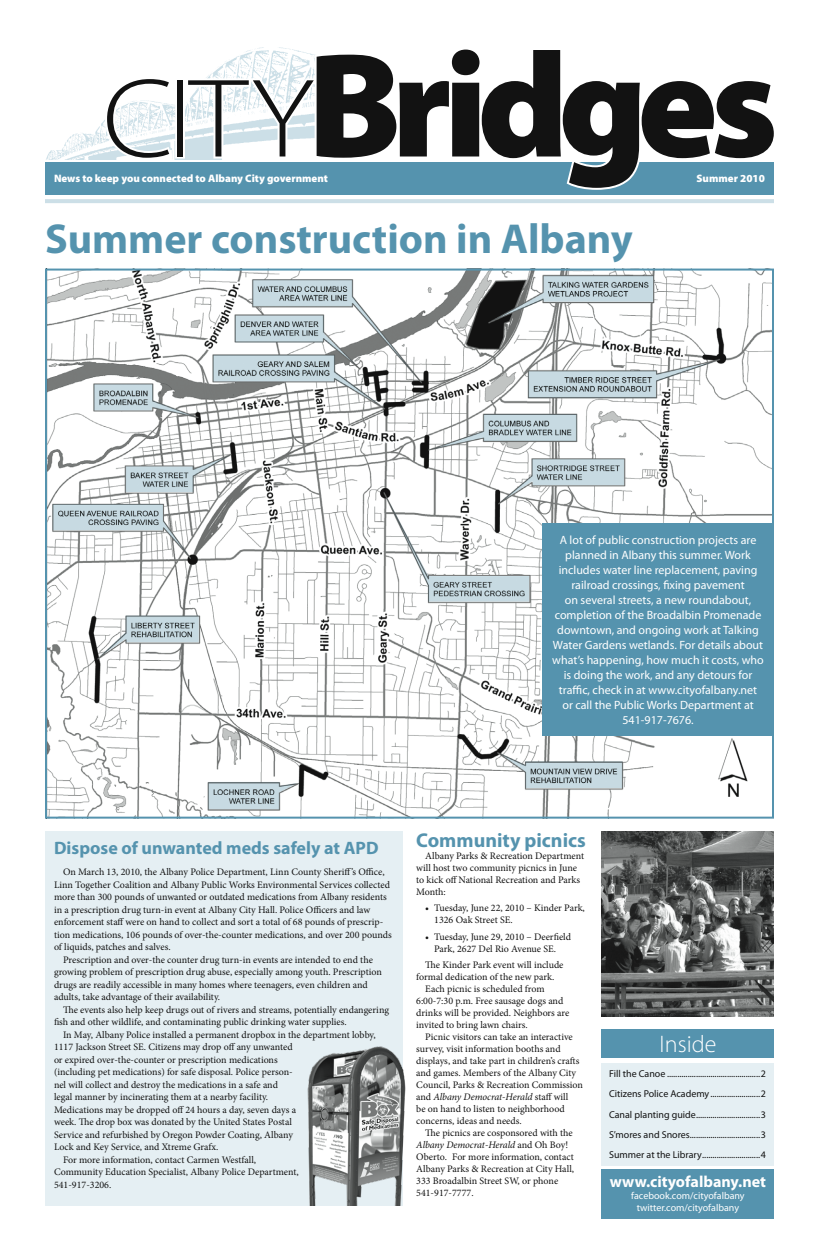
<style>
.page{position:relative;width:819px;height:1260px;background:#fff}
.page>*{position:absolute;margin:0;border:0;box-sizing:border-box;transform-origin:0 0}
.t1{font:900 150px "Myriad Pro";letter-spacing:-.07em;color:#121212}
.t2{font:700 42px "Myriad Pro";color:#5593ae}
.t3{font:300 24px "Myriad Pro";color:#fff}
.t4{font:700 20px "Myriad Pro";color:#5593ae}
.t5{font:700 18px "Myriad Pro";color:#5593ae}
.t6{font:700 16px "Myriad Pro";color:#fff}
.t7{font:12px/15px "Myriad Pro";color:#fff;text-align:center}
.t8{font:900 10.8px "Myriad Pro";color:#fff}
.t9{font:10px/12px "Minion Pro";color:#121212}
.t10{font:10px/20.3px "Myriad Pro";color:#121212;text-align:justify}
.t11{font:italic 10px "Minion Pro";letter-spacing:-.01em;color:#121212}
.t12{font:10px/12px "Myriad Pro";color:#fff;text-align:center}
.s1{font-weight:300;font-size:113px}
.s2{font-style:normal}
</style>
<div class="page">
<div style="left:45px;top:832px;width:358px;height:374px;background:#e5eff3"></div>
<div style="left:602px;top:1063px;width:172px;height:103px;background:#e5eff3"></div>
<img style="left:46px;top:105px;width:138px;height:55px">
<div style="left:45px;top:162px;width:729px;height:33px;background:#5593ae"></div>
<hr style="left:45px;top:199px;width:729px;height:4px;background:#ccdfe7">
<svg style="left:103px;top:100px;width:71px;height:60px"></svg>
<svg style="left:184px;top:47px;width:456px;height:143px"></svg>
<div style="left:602px;top:1169px;width:172px;height:50px;background:#5593ae"></div>
<div style="left:602px;top:1030px;width:172px;height:28px;background:#5593ae"></div>
<img style="left:48px;top:272px;width:723px;height:544px">
<div style="left:542px;top:523px;width:232px;height:213px;background:#5593ae"></div>
<img style="left:602px;top:832px;width:172px;height:184px">
<img style="left:307px;top:1046px;width:99px;height:160px">
<h1 class="t1" style="left:102px;top:6px;width:677px"><span class="s1">CITY</span>Bridges</h1>
<p class="t8" style="left:54px;top:172px;width:275px">News to keep you connected to Albany City government</p>
<p class="t8" style="left:697px;top:172px;width:70px">Summer 2010</p>
<h2 class="t2" style="left:45px;top:211px;width:589px">Summer construction in Albany</h2>
<p class="t7" style="left:552px;top:533px;width:213px">A lot of public construction projects are planned in Albany this summer. Work includes water line replacement, paving railroad crossings, fixing pavement<br>on several streets, a new roundabout, completion of the Broadalbin Promenade downtown, and ongoing work at Talking Water Gardens wetlands. For details about what’s happening, how much it costs, who is doing the work, and any detours for traffic, check in at www.cityofalbany.net or call the Public Works Department at 541-917-7676.</p>
<h3 class="t5" style="left:54px;top:836px;width:326px">Dispose of unwanted meds safely at APD</h3>
<p class="t9" style="left:63px;top:866px;width:323px">On March 13, 2010, the Albany Police Department, Linn County Sheriff’s Office,</p>
<p class="t9" style="left:54px;top:878px;width:337px">Linn Together Coalition and Albany Public Works Environmental Services collected</p>
<p class="t9" style="left:54px;top:891px;width:334px">more than 300 pounds of unwanted or outdated medications from Albany residents</p>
<p class="t9" style="left:54px;top:903px;width:318px">in a prescription drug turn-in event at Albany City Hall. Police Officers and law</p>
<p class="t9" style="left:54px;top:916px;width:331px">enforcement staff were on hand to collect and sort a total of 68 pounds of prescrip-</p>
<p class="t9" style="left:54px;top:928px;width:339px">tion medications, 106 pounds of over-the-counter medications, and over 200 pounds</p>
<p class="t9" style="left:54px;top:941px;width:118px">of liquids, patches and salves.</p>
<p class="t9" style="left:63px;top:953px;width:311px">Prescription and over-the counter drug turn-in events are intended to end the</p>
<p class="t9" style="left:54px;top:966px;width:329px">growing problem of prescription drug abuse, especially among youth. Prescription</p>
<p class="t9" style="left:54px;top:978px;width:315px">drugs are readily accessible in many homes where teenagers, even children and</p>
<p class="t9" style="left:54px;top:991px;width:168px">adults, take advantage of their availability.</p>
<p class="t9" style="left:63px;top:1003px;width:328px">The events also help keep drugs out of rivers and streams, potentially endangering</p>
<p class="t9" style="left:54px;top:1016px;width:294px">fish and other wildlife, and contaminating public drinking water supplies.</p>
<p class="t9" style="left:63px;top:1028px;width:314px">In May, Albany Police installed a permanent dropbox in the department lobby,</p>
<p class="t9" style="left:54px;top:1041px;width:240px">1117 Jackson Street SE. Citizens may drop off any unwanted</p>
<p class="t9" style="left:54px;top:1053px;width:225px">or expired over-the-counter or prescription medications</p>
<p class="t9" style="left:54px;top:1066px;width:240px">(including pet medications) for safe disposal. Police person-</p>
<p class="t9" style="left:54px;top:1078px;width:226px">nel will collect and destroy the medications in a safe and</p>
<p class="t9" style="left:54px;top:1091px;width:216px">legal manner by incinerating them at a nearby facility.</p>
<p class="t9" style="left:54px;top:1103px;width:244px">Medications may be dropped off 24 hours a day, seven days a</p>
<p class="t9" style="left:54px;top:1116px;width:240px">week. The drop box was donated by the United States Postal</p>
<p class="t9" style="left:54px;top:1128px;width:240px">Service and refurbished by Oregon Powder Coating, Albany</p>
<p class="t9" style="left:54px;top:1141px;width:166px">Lock and Key Service, and Xtreme Grafx.</p>
<p class="t9" style="left:63px;top:1153px;width:195px">For more information, contact Carmen Westfall,</p>
<p class="t9" style="left:54px;top:1166px;width:246px">Community Education Specialist, Albany Police Department,</p>
<p class="t9" style="left:54px;top:1178px;width:59px">541-917-3206.</p>
<h3 class="t4" style="left:416px;top:827px;width:171px">Community picnics</h3>
<p class="t9" style="left:416px;top:849px;width:169px;text-indent:9px">Albany Parks &amp; Recreation Department will host two community picnics in June to kick off National Recreation and Parks<br>Month:</p>
<p class="t9" style="left:434px;top:902px;width:152px;text-indent:-9px">• Tuesday, June 22, 2010 – Kinder Park,<br>1326 Oak Street SE.</p>
<p class="t9" style="left:434px;top:930px;width:138px;text-indent:-9px">• Tuesday, June 29, 2010 – Deerfield<br>Park, 2627 Del Rio Avenue SE.</p>
<p class="t9" style="left:425px;top:959px;width:140px">The Kinder Park event will include</p>
<p class="t9" style="left:416px;top:971px;width:140px">formal dedication of the new park.</p>
<p class="t9" style="left:425px;top:983px;width:121px">Each picnic is scheduled from</p>
<p class="t9" style="left:416px;top:995px;width:149px">6:00-7:30 p.m. Free sausage dogs and</p>
<p class="t9" style="left:416px;top:1007px;width:155px">drinks will be provided. Neighbors are</p>
<p class="t9" style="left:416px;top:1019px;width:113px">invited to bring lawn chairs.</p>
<p class="t9" style="left:425px;top:1031px;width:149px">Picnic visitors can take an interactive</p>
<p class="t9" style="left:416px;top:1043px;width:146px">survey, visit information booths and</p>
<p class="t9" style="left:416px;top:1055px;width:165px">displays, and take part in children’s crafts</p>
<p class="t9" style="left:416px;top:1067px;width:161px">and games. Members of the Albany City</p>
<p class="t9" style="left:416px;top:1079px;width:168px">Council, Parks &amp; Recreation Commission</p>
<p class="t11" style="left:416px;top:1090px;width:154px"><span class="s2">and</span> Albany Democrat-Herald <span class="s2">staff will</span></p>
<p class="t9" style="left:416px;top:1103px;width:150px">be on hand to listen to neighborhood</p>
<p class="t9" style="left:416px;top:1115px;width:107px">concerns, ideas and needs.</p>
<p class="t9" style="left:425px;top:1127px;width:149px">The picnics are cosponsored with the</p>
<p class="t11" style="left:416px;top:1138px;width:153px">Albany Democrat-Herald <span class="s2">and Oh Boy!</span></p>
<p class="t9" style="left:416px;top:1151px;width:159px">Oberto. For more information, contact</p>
<p class="t9" style="left:416px;top:1163px;width:159px">Albany Parks &amp; Recreation at City Hall,</p>
<p class="t9" style="left:416px;top:1175px;width:144px">333 Broadalbin Street SW, or phone</p>
<p class="t9" style="left:416px;top:1187px;width:59px">541-917-7777.</p>
<h3 class="t3" style="left:659px;top:1030px;width:58px">Inside</h3>
<p class="t10" style="left:609px;top:1063px;width:158px">Fill the Canoe .............................................2<br>Citizens Police Academy........................2<br>Canal planting guide...............................3<br>S’mores and Snores..................................3<br>Summer at the Library............................4</p>
<h3 class="t6" style="left:610px;top:1172px;width:158px">www.cityofalbany.net</h3>
<p class="t12" style="left:631px;top:1190px;width:115px">facebook.com/cityofalbany twitter.com/cityofalbany</p>
</div>
